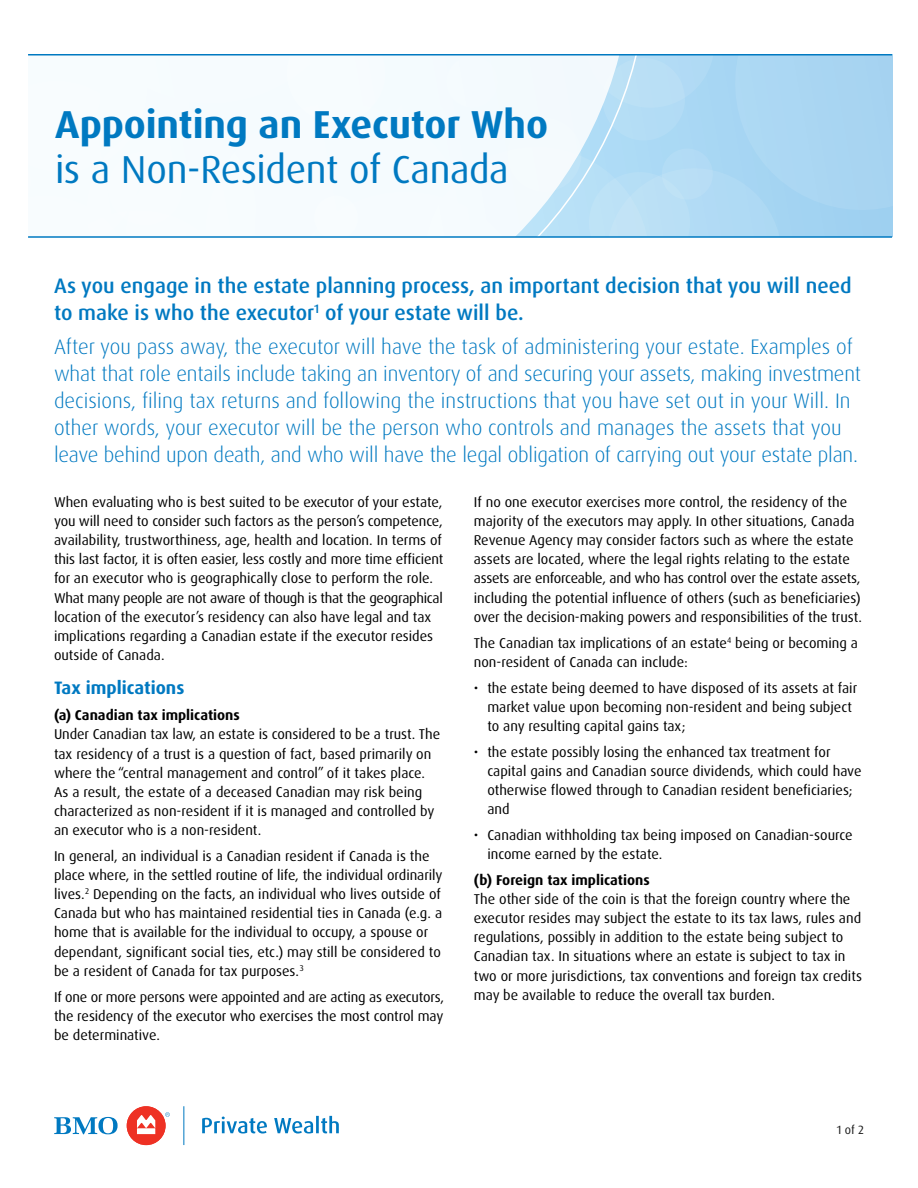
<style>
.page{position:relative;width:918px;height:1188px;background:#fff}
.page>*{position:absolute;margin:0;border:0;box-sizing:border-box;transform-origin:0 0}
.Title_H1{font:700 39px/45px "Dax Pro";letter-spacing:-.005em;color:#0079c1}
.Intro_H2{font:300 21px/27px "Dax Pro";letter-spacing:-.005em;color:#0079c1}
.Intro_H2-2{font:500 21px/27px "Dax Pro";color:#0079c1}
.Subhead_H3{font:700 18px "Dax Pro";color:#0079c1}
.Body_P{font:14.25px/19.2px "Dax Pro";color:#000}
.Black_subhead_H4{font:700 14.25px "Dax Pro";color:#000}
.t1{font:12px "Dax Pro";color:#000}
.s1{font-weight:400}
</style>
<div class="page">
<svg style="left:649px;top:56px;width:243px;height:180px;background:#abd7f2"></svg>
<svg style="left:372px;top:56px;width:277px;height:180px"></svg>
<hr style="left:28px;top:54px;width:864px;height:2px;background:#0079c1">
<hr style="left:28px;top:236px;width:864px;height:2px;background:#0079c1">
<div style="left:127px;top:1106px;width:39px;height:39px;background:#ee3124;border-radius:50%"></div>
<svg style="left:137px;top:1115px;width:18px;height:19px"></svg>
<svg style="left:202px;top:1117px;width:65px;height:17px"></svg>
<svg style="left:274px;top:1116px;width:65px;height:18px"></svg>
<svg style="left:54px;top:1117px;width:64px;height:17px"></svg>
<svg style="left:165px;top:1112px;width:5px;height:5px"></svg>
<svg style="left:183px;top:1106px;width:1px;height:39px"></svg>
<h1 class="Title_H1" style="left:55px;top:103px;width:495px">Appointing an Executor Who <span class="s1">is a Non-Resident of Canada</span></h1>
<h2 class="Intro_H2-2" style="left:54px;top:273px;width:799px">As you engage in the estate planning process, an important decision that you will need to make is who the executor<sup>1</sup> of your estate will be.</h2>
<h2 class="Intro_H2" style="left:54px;top:333px;width:809px">After you pass away, the executor will have the task of administering your estate. Examples of what that role entails include taking an inventory of and securing your assets, making investment decisions, filing tax returns and following the instructions that you have set out in your Will. In other words, your executor will be the person who controls and manages the assets that you leave behind upon death, and who will have the legal obligation of carrying out your estate plan.</h2>
<p class="Body_P" style="left:54px;top:492px;width:391px">When evaluating who is best suited to be executor of your estate, you will need to consider such factors as the person’s competence, availability, trustworthiness, age, health and location. In terms of this last factor, it is often easier, less costly and more time efficient for an executor who is geographically close to perform the role.<br>What many people are not aware of though is that the geographical location of the executor’s residency can also have legal and tax implications regarding a Canadian estate if the executor resides outside of Canada.</p>
<h3 class="Subhead_H3" style="left:54px;top:677px;width:132px">Tax implications</h3>
<h4 class="Black_subhead_H4" style="left:54px;top:706px;width:187px">(a) Canadian tax implications</h4>
<p class="Body_P" style="left:54px;top:725px;width:388px">Under Canadian tax law, an estate is considered to be a trust. The tax residency of a trust is a question of fact, based primarily on where the “central management and control” of it takes place.<br>As a result, the estate of a deceased Canadian may risk being characterized as non-resident if it is managed and controlled by an executor who is a non-resident.</p>
<p class="Body_P" style="left:54px;top:846px;width:390px">In general, an individual is a Canadian resident if Canada is the place where, in the settled routine of life, the individual ordinarily lives.<sup>2</sup> Depending on the facts, an individual who lives outside of Canada but who has maintained residential ties in Canada (e.g. a home that is available for the individual to occupy, a spouse or dependant, significant social ties, etc.) may still be considered to be a resident of Canada for tax purposes.<sup>3</sup></p>
<p class="Body_P" style="left:54px;top:987px;width:392px;text-align:justify">If one or more persons were appointed and are acting as executors, the residency of the executor who exercises the most control may be determinative.</p>
<p class="Body_P" style="left:474px;top:492px;width:390px">If no one executor exercises more control, the residency of the majority of the executors may apply. In other situations, Canada Revenue Agency may consider factors such as where the estate assets are located, where the legal rights relating to the estate assets are enforceable, and who has control over the estate assets, including the potential influence of others (such as beneficiaries) over the decision-making powers and responsibilities of the trust.</p>
<p class="Body_P" style="left:474px;top:633px;width:386px">The Canadian tax implications of an estate<sup>4</sup> being or becoming a non-resident of Canada can include:</p>
<p class="Body_P" style="left:487px;top:678px;width:371px;text-indent:-14px">• the estate being deemed to have disposed of its assets at fair market value upon becoming non-resident and being subject to any resulting capital gains tax;</p>
<p class="Body_P" style="left:487px;top:742px;width:376px;text-indent:-14px">• the estate possibly losing the enhanced tax treatment for capital gains and Canadian source dividends, which could have otherwise flowed through to Canadian resident beneficiaries; and</p>
<p class="Body_P" style="left:487px;top:825px;width:367px;text-indent:-14px">• Canadian withholding tax being imposed on Canadian-source income earned by the estate.</p>
<h4 class="Black_subhead_H4" style="left:474px;top:871px;width:177px">(b) Foreign tax implications</h4>
<p class="Body_P" style="left:474px;top:890px;width:390px">The other side of the coin is that the foreign country where the executor resides may subject the estate to its tax laws, rules and regulations, possibly in addition to the estate being subject to Canadian tax. In situations where an estate is subject to tax in two or more jurisdictions, tax conventions and foreign tax credits may be available to reduce the overall tax burden.</p>
<p class="t1" style="left:837px;top:1122px;width:29px">1 of 2</p>
</div>
